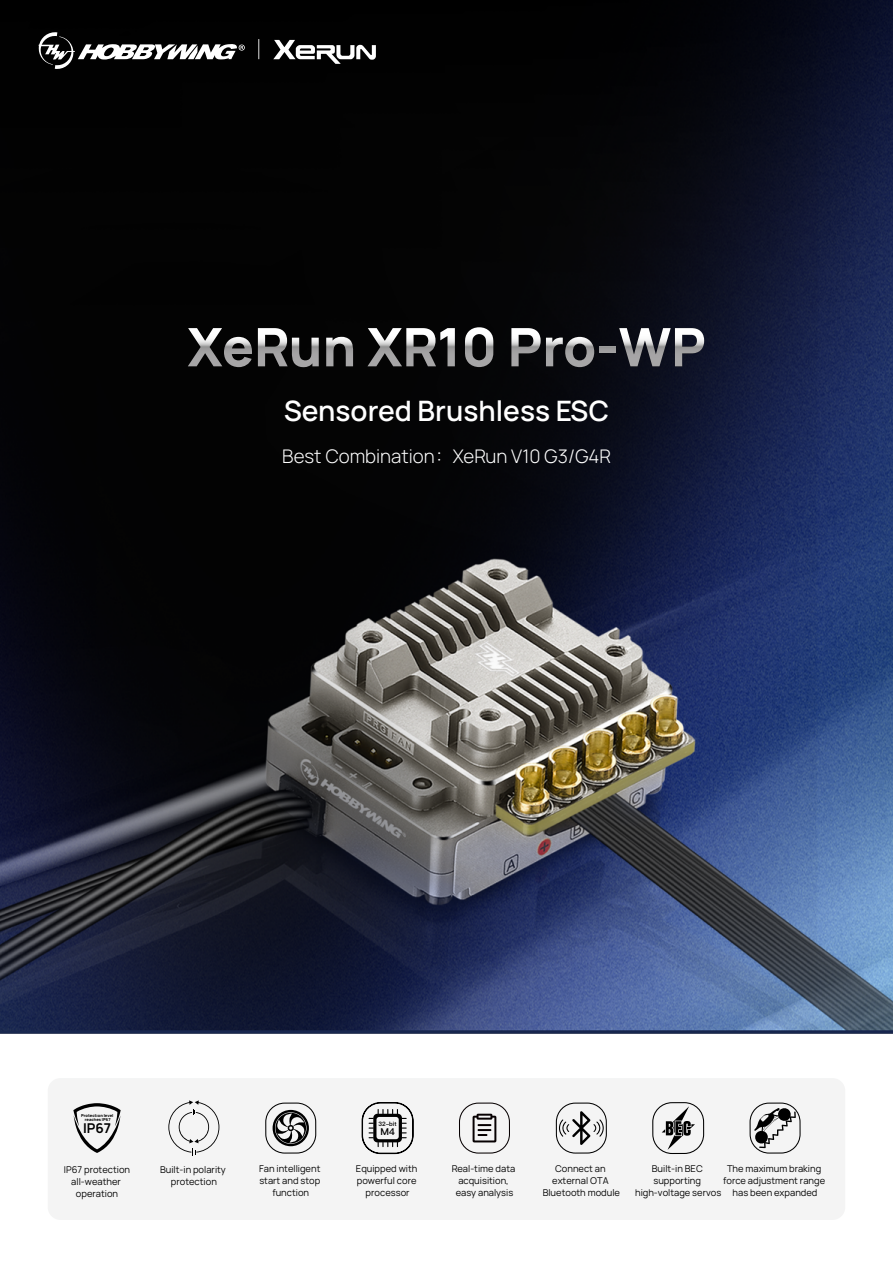
<style>
.page{position:relative;width:893px;height:1263px;background:#fff}
.page>*{position:absolute;margin:0;border:0;box-sizing:border-box;transform-origin:0 0}
.t1{font:600 27px "Manrope 3";color:#fff}
.t2{font:300 18px "Manrope 3";color:#fff}
.t3{font:700 12.9px "Manrope 3";color:#000}
.t4{font:600 9.45px "Ping Fang SC";color:#000}
.t5{font:9px/12px "Manrope 3";color:#000;text-align:center}
.t6{font:600 6px "Ping Fang SC";color:#000}
.t7{font:800 3.9px/4.3px "Manrope 3";color:#000;text-align:center}
.s1{font-family:"Ping Fang SC"}
</style>
<div class="page">
<img style="left:0;top:0;width:893px;height:1034px">
<svg style="left:38px;top:31px;width:207px;height:39px"></svg>
<svg style="left:273px;top:40px;width:103px;height:24px"></svg>
<svg style="left:258px;top:39px;width:1px;height:20px"></svg>
<svg style="left:188px;top:328px;width:131px;height:39px;background:#5a595a"></svg>
<svg style="left:326px;top:337px;width:27px;height:29px"></svg>
<svg style="left:367px;top:328px;width:88px;height:38px"></svg>
<svg style="left:465px;top:327px;width:28px;height:40px"></svg>
<svg style="left:511px;top:328px;width:83px;height:39px;background:#575759"></svg>
<div style="left:600px;top:347px;width:15px;height:5px;background:#9c9b9c"></div>
<svg style="left:619px;top:328px;width:85px;height:38px"></svg>
<div style="left:48px;top:1078px;width:797px;height:142px;background:#f4f4f4;border-radius:13px"></div>
<svg style="left:168px;top:1100px;width:51px;height:56px"></svg>
<svg style="left:652px;top:1102px;width:52px;height:52px"></svg>
<svg style="left:556px;top:1102px;width:51px;height:51px"></svg>
<svg style="left:265px;top:1102px;width:51px;height:51px"></svg>
<svg style="left:73px;top:1103px;width:48px;height:50px"></svg>
<svg style="left:361px;top:1102px;width:53px;height:52px"></svg>
<svg style="left:459px;top:1102px;width:51px;height:51px"></svg>
<svg style="left:749px;top:1102px;width:52px;height:51px"></svg>
<h1 class="t1" style="left:284px;top:393px;width:326px">Sensored Brushless ESC</h1>
<h2 class="t2" style="left:282px;top:445px;width:330px">Best Combination<span class="s1">：</span>XeRun V10 G3/G4R</h2>
<p class="t7" style="left:81px;top:1113px;width:34px">Protection level reaches IP67</p>
<h3 class="t3" style="left:83px;top:1119px;width:30px">IP67</h3>
<p class="t6" style="left:379px;top:1120px;width:19px">32-bit</p>
<p class="t4" style="left:380px;top:1126px;width:16px">M4</p>
<p class="t5" style="left:64px;top:1163px;width:68px">IP67 protection all-weather operation</p>
<p class="t5" style="left:259px;top:1162px;width:63px">Fan intelligent start and stop function</p>
<p class="t5" style="left:356px;top:1162px;width:63px">Equipped with powerful core processor</p>
<p class="t5" style="left:452px;top:1162px;width:65px">Real-time data acquisition, easy analysis</p>
<p class="t5" style="left:543px;top:1162px;width:79px">Connect an external OTA<br>Bluetooth module</p>
<p class="t5" style="left:635px;top:1162px;width:88px">Built-in BEC supporting high-voltage servos</p>
<p class="t5" style="left:723px;top:1162px;width:104px">The maximum braking force adjustment range has been expanded</p>
<p class="t5" style="left:160px;top:1163px;width:67px">Built-in polarity protection</p>
</div>
